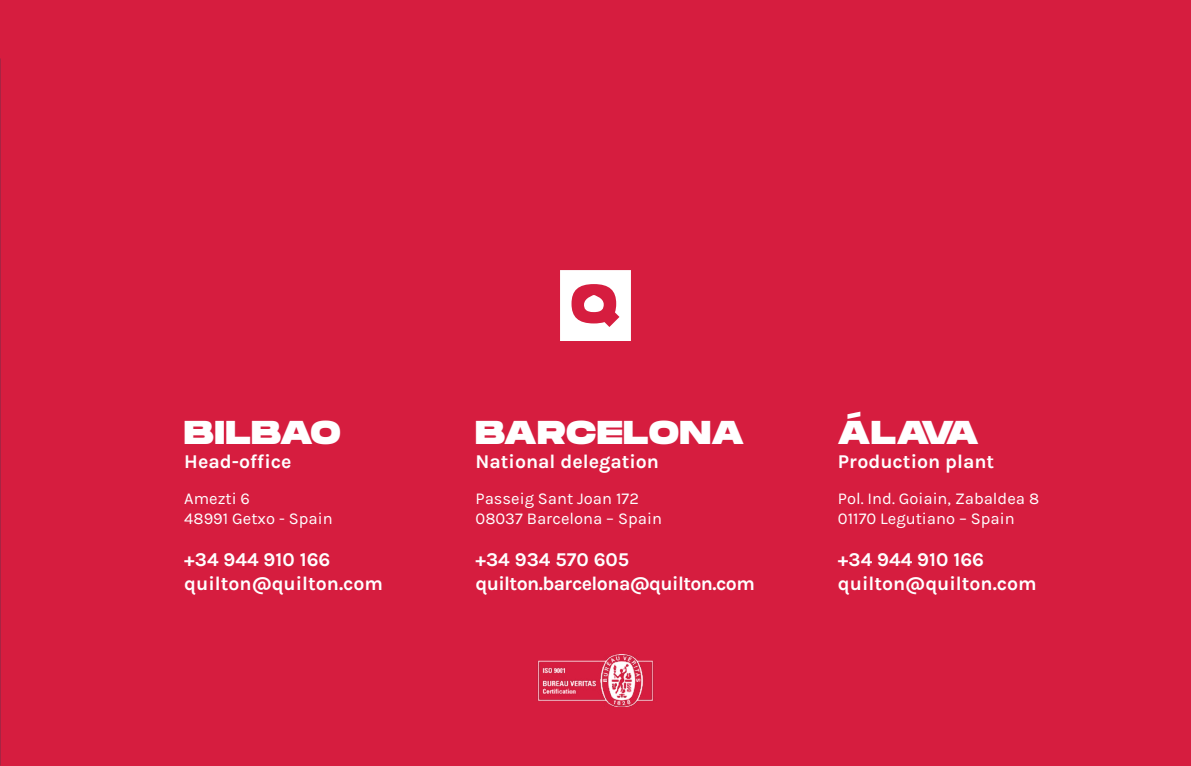
<style>
.page{position:relative;width:1191px;height:766px;background:#fff}
.page>*{position:absolute;margin:0;border:0;box-sizing:border-box;transform-origin:0 0}
.t1{font:800 33px "Monument Extended";letter-spacing:.03em;color:#fff}
.t2{font:700 19.5px/23.4px "Karla";color:#fff}
.t3{font:700 19.5px/23.4px "Karla";letter-spacing:-.03em;color:#fff}
.t4{font:16.5px/19.8px "Karla";color:#fff}
</style>
<div class="page">
<div style="left:0;top:0;width:1191px;height:765px;background:#d61d3f"></div>
<svg style="left:560px;top:270px;width:71px;height:71px"></svg>
<img style="left:537px;top:654px;width:117px;height:52px">
<h1 class="t1" style="left:184px;top:408px;width:158px">BILBAO</h1>
<h1 class="t1" style="left:475px;top:408px;width:270px">BARCELONA</h1>
<h1 class="t1" style="left:838px;top:408px;width:142px">ÁLAVA</h1>
<p class="t2" style="left:184px;top:450px;width:109px">Head-office</p>
<p class="t2" style="left:475px;top:450px;width:185px">National delegation</p>
<p class="t2" style="left:838px;top:449px;width:158px">Production plant</p>
<p class="t4" style="left:184px;top:488px;width:150px">Amezti 6<br>48991 Getxo - Spain</p>
<p class="t4" style="left:475px;top:488px;width:188px">Passeig Sant Joan 172<br>08037 Barcelona – Spain</p>
<p class="t4" style="left:838px;top:488px;width:203px">Pol. Ind. Goiain, Zabaldea 8<br>01170 Legutiano – Spain</p>
<p class="t2" style="left:184px;top:547px;width:200px">+34 944 910 166 quilton@quilton.com</p>
<p class="t3" style="left:475px;top:547px;width:281px">+34 934 570 605 quilton.barcelona@quilton.com</p>
<p class="t2" style="left:838px;top:547px;width:200px">+34 944 910 166 quilton@quilton.com</p>
</div>
